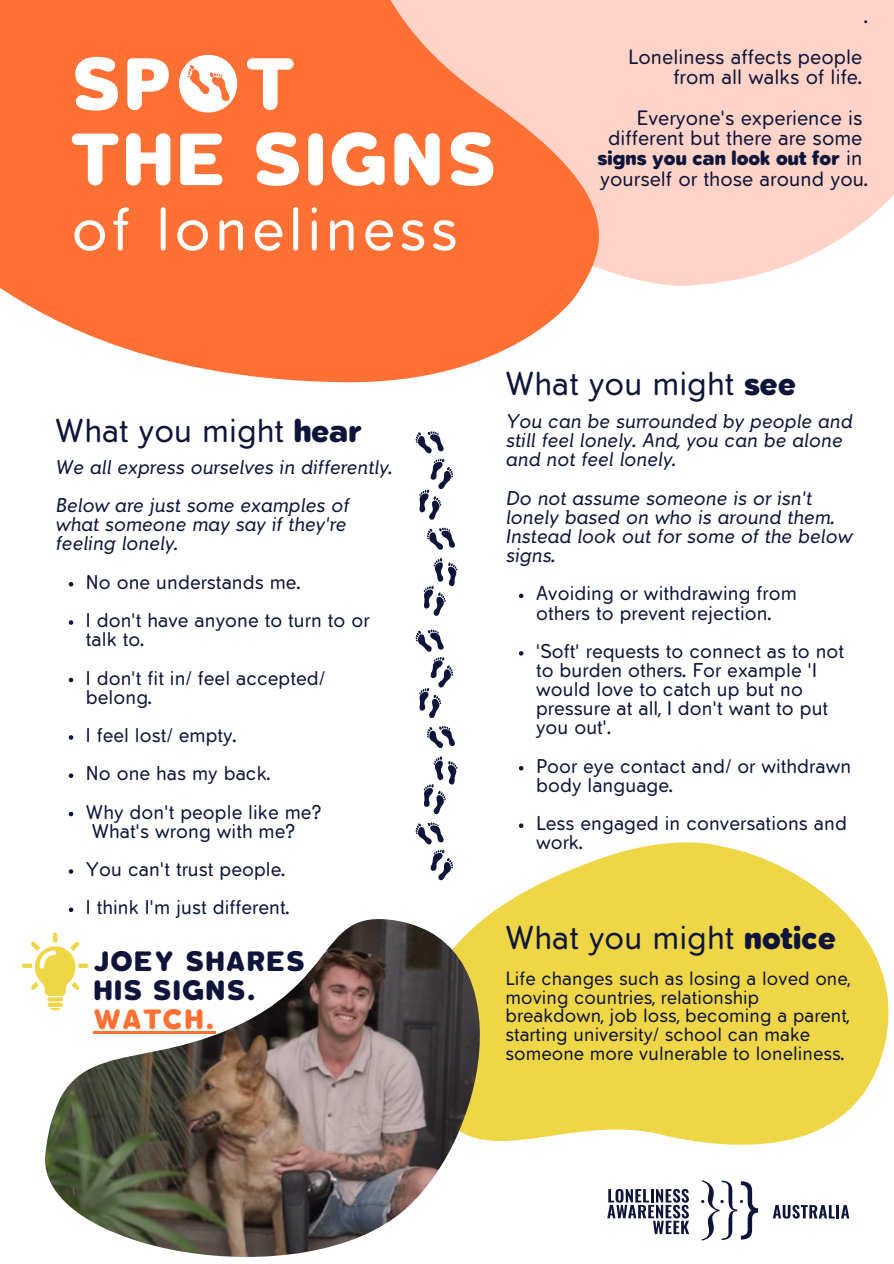
<style>
.page{position:relative;width:894px;height:1264px;background:#fff}
.page>*{position:absolute;margin:0;border:0;box-sizing:border-box;transform-origin:0 0}
.t1{font:900 66.45px "Tabarra Pro Round";letter-spacing:.075em;color:#fff}
.t2{font:54.9px "Tabarra Pro Round";letter-spacing:.075em;color:#fff}
.t3{font:30px "Tabarra Pro Round";letter-spacing:.005em;color:#0f153a}
.t4{font:900 25.2px "Tabarra Pro Round";letter-spacing:.075em;color:#0f153a}
.t5{font:900 25.2px "Tabarra Pro Round";letter-spacing:.075em;color:#ff7034}
.t6{font:18.75px "Tabarra Pro Round";letter-spacing:.005em;color:#0f153a}
.t7{font:900 18.75px "Tabarra Pro Round";letter-spacing:.005em;color:#0f153a}
.t8{font:18px/19.2px "Tabarra Pro Round";letter-spacing:.005em;color:#0f153a}
.t9{font:italic 18px/19.2px "Tabarra Pro Round";letter-spacing:.005em;color:#0f153a}
.t10{font:17.4px/18.6px "Tabarra Pro Round";letter-spacing:.005em;color:#0f153a}
.s1{font-weight:400}
.s2{font-weight:900}
</style>
<div class="page">
<svg style="left:601px;top:0;width:292px;height:286px;background:#ffd6cb"></svg>
<svg style="left:0;top:0;width:601px;height:383px;background:#ff8553"></svg>
<svg style="left:179px;top:55px;width:58px;height:57px"></svg>
<svg style="left:491px;top:767px;width:398px;height:474px;fill:#efd646"></svg>
<svg style="left:701px;top:1180px;width:56px;height:60px"></svg>
<svg style="left:607px;top:1188px;width:82px;height:46px"></svg>
<svg style="left:772px;top:1204px;width:62px;height:14px"></svg>
<hr style="left:836px;top:1204px;width:3px;height:14px;background:#0f153a">
<svg style="left:840px;top:1204px;width:9px;height:14px"></svg>
<svg style="left:22px;top:941px;width:12px;height:49px"></svg>
<img style="left:34px;top:913px;width:487px;height:344px">
<svg style="left:423px;top:558px;width:35px;height:58px"></svg>
<svg style="left:427px;top:527px;width:28px;height:23px"></svg>
<svg style="left:415px;top:431px;width:38px;height:89px"></svg>
<hr style="left:94px;top:1031px;width:122px;height:2px;background:#ff7034">
<svg style="left:519px;top:593px;width:4px;height:5px"></svg>
<svg style="left:519px;top:651px;width:4px;height:4px"></svg>
<svg style="left:519px;top:766px;width:4px;height:4px"></svg>
<svg style="left:519px;top:823px;width:4px;height:5px"></svg>
<svg style="left:423px;top:726px;width:35px;height:89px"></svg>
<svg style="left:415px;top:629px;width:38px;height:90px"></svg>
<svg style="left:69px;top:582px;width:4px;height:4px"></svg>
<svg style="left:69px;top:620px;width:4px;height:4px"></svg>
<svg style="left:69px;top:677px;width:4px;height:5px"></svg>
<svg style="left:69px;top:735px;width:4px;height:4px"></svg>
<svg style="left:69px;top:773px;width:4px;height:5px"></svg>
<svg style="left:69px;top:811px;width:4px;height:5px"></svg>
<svg style="left:69px;top:869px;width:4px;height:4px"></svg>
<svg style="left:69px;top:907px;width:4px;height:5px"></svg>
<svg style="left:415px;top:822px;width:38px;height:59px"></svg>
<p class="t1" style="left:72px;top:58px;width:223px">SP T</p>
<p class="t1" style="left:72px;top:133px;width:425px">THE SIGNS</p>
<p class="t2" style="left:72px;top:207px;width:387px">of loneliness</p>
<p class="t6" style="left:864px;top:9px;width:6px">.</p>
<p class="t6" style="left:628px;top:49px;width:235px">Loneliness affects people</p>
<p class="t6" style="left:673px;top:70px;width:190px">from all walks of life.</p>
<p class="t6" style="left:636px;top:110px;width:227px">Everyone's experience is</p>
<p class="t6" style="left:608px;top:131px;width:255px">different but there are some</p>
<p class="t7" style="left:597px;top:151px;width:266px">signs you can look out for <span class="s1">in</span></p>
<p class="t6" style="left:600px;top:171px;width:270px">yourself or those around you.</p>
<p class="t3" style="left:55px;top:419px;width:308px">What you might <span class="s2">hear</span></p>
<p class="t9" style="left:55px;top:459px;width:338px">We all express ourselves in differently.</p>
<p class="t9" style="left:55px;top:497px;width:295px">Below are just some examples of what someone may say if they're feeling lonely.</p>
<p class="t8" style="left:86px;top:574px;width:216px">No one understands me.</p>
<p class="t8" style="left:86px;top:612px;width:285px">I don't have anyone to turn to or talk to.</p>
<p class="t8" style="left:86px;top:670px;width:241px">I don't fit in/ feel accepted/ belong.</p>
<p class="t8" style="left:86px;top:727px;width:152px">I feel lost/ empty.</p>
<p class="t8" style="left:86px;top:765px;width:186px">No one has my back.</p>
<p class="t8" style="left:92px;top:804px;width:231px;text-indent:-6px">Why don't people like me?<br>What's wrong with me?</p>
<p class="t8" style="left:86px;top:861px;width:201px">You can't trust people.</p>
<p class="t8" style="left:86px;top:899px;width:205px">I think I'm just different.</p>
<p class="t4" style="left:94px;top:951px;width:212px">JOEY SHARES</p>
<p class="t4" style="left:94px;top:980px;width:163px">HIS SIGNS.</p>
<p class="t5" style="left:94px;top:1009px;width:122px">WATCH.</p>
<p class="t3" style="left:505px;top:372px;width:292px">What you might <span class="s2">see</span></p>
<p class="t9" style="left:505px;top:413px;width:348px">You can be surrounded by people and still feel lonely. And, you can be alone and not feel lonely.</p>
<p class="t9" style="left:505px;top:490px;width:348px">Do not assume someone is or isn't lonely based on who is around them.<br>Instead look out for some of the below signs.</p>
<p class="t8" style="left:536px;top:586px;width:262px">Avoiding or withdrawing from others to prevent rejection.</p>
<p class="t8" style="left:536px;top:643px;width:309px">'Soft' requests to connect as to not to burden others. For example 'I would love to catch up but no pressure at all, I don't want to put you out'.</p>
<p class="t8" style="left:536px;top:758px;width:316px">Poor eye contact and/ or withdrawn body language.</p>
<p class="t8" style="left:536px;top:815px;width:312px">Less engaged in conversations and work.</p>
<p class="t3" style="left:505px;top:925px;width:332px">What you might <span class="s2">notice</span></p>
<p class="t10" style="left:505px;top:971px;width:346px">Life changes such as losing a loved one, moving countries, relationship breakdown, job loss, becoming a parent, starting university/ school can make someone more vulnerable to loneliness.</p>
</div>
